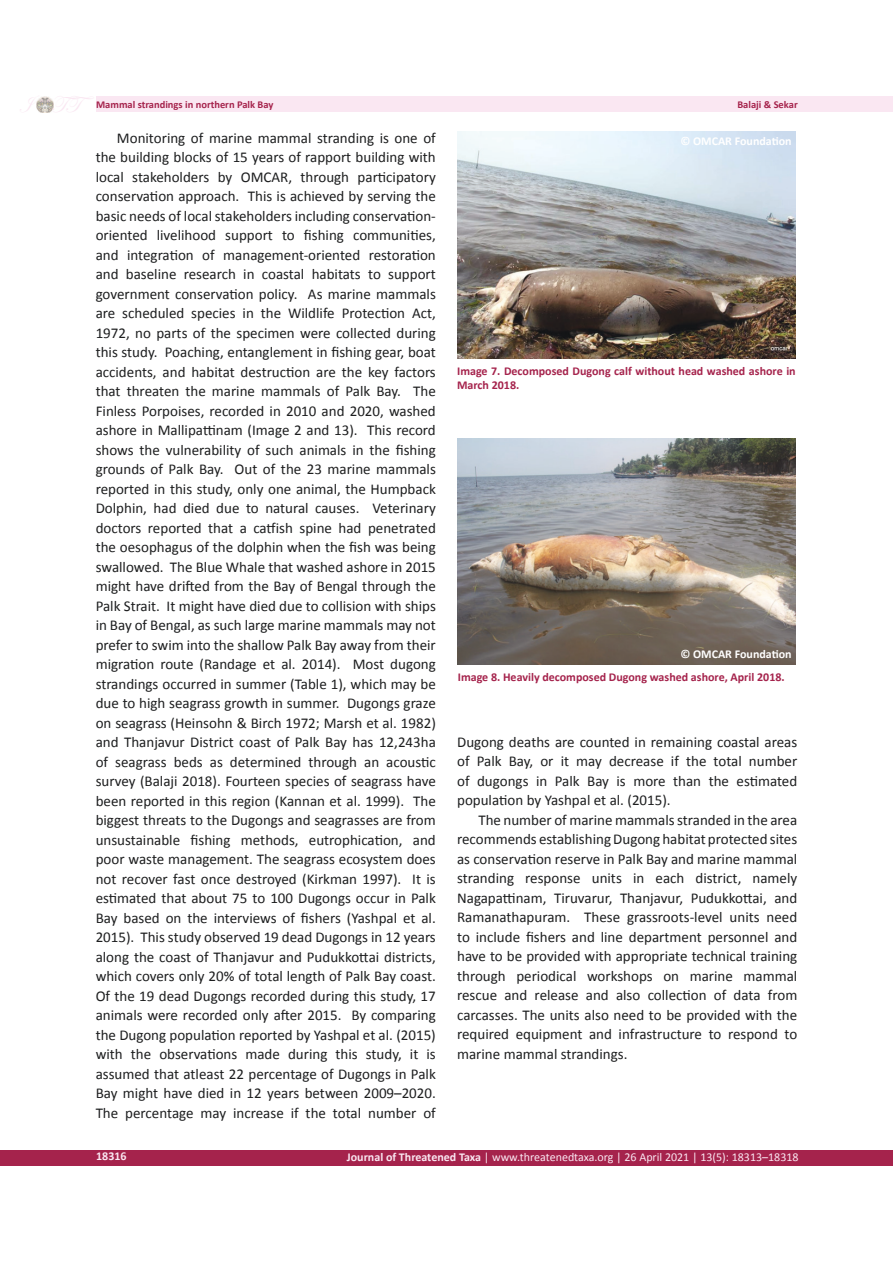
<style>
.page{position:relative;width:893px;height:1263px;background:#fff}
.page>*{position:absolute;margin:0;border:0;box-sizing:border-box;transform-origin:0 0}
.t1{font:15px/19.5px "Calibri";color:#1d1e1f;text-align:justify}
.t2{font:15px "Calibri 2";color:#1d1e1f}
.t3{font:700 12px/14.4px "Calibri";color:#a5234c}
.t4{font:12px "Calibri 2";color:#fae7f2}
.t5{font:700 12px "Calibri";color:#fff}
.t6{font:700 12px "Calibri";color:#fae7f2}
.t7{font:10.5px "Calibri Bold 2";color:#a5234c}
.s1{font-family:"Calibri Bold 2"}
</style>
<div class="page">
<div style="left:96px;top:97px;width:797px;height:15px;background:#fae7f2"></div>
<div style="left:0;top:1150px;width:893px;height:16px;background:#a5234c"></div>
<img style="left:37px;top:96px;width:17px;height:16px">
<img style="left:457px;top:132px;width:339px;height:226px">
<img style="left:457px;top:438px;width:339px;height:227px">
<p class="t7" style="left:96px;top:97px;width:179px">Mammal strandings in northern Palk Bay</p>
<p class="t7" style="left:737px;top:97px;width:62px">Balaji &amp; Sekar</p>
<p class="t2" style="left:117px;top:128px;width:320px">Monitoring of marine mammal stranding is one of</p>
<p class="t1" style="left:96px;top:147px;width:342px">the building blocks of 15 years of rapport building with local stakeholders by OMCAR, through participatory conservation approach. This is achieved by serving the basic needs of local stakeholders including conservation&shy;oriented livelihood support to fishing communities, and integration of management-oriented restoration and baseline research in coastal habitats to support government conservation policy. As marine mammals are scheduled species in the Wildlife Protection Act, 1972, no parts of the specimen were collected during this study. Poaching, entanglement in fishing gear, boat accidents, and habitat destruction are the key factors that threaten the marine mammals of Palk Bay. The Finless Porpoises, recorded in 2010 and 2020, washed ashore in Mallipattinam (Image 2 and 13). This record shows the vulnerability of such animals in the fishing grounds of Palk Bay. Out of the 23 marine mammals reported in this study, only one animal, the Humpback Dolphin, had died due to natural causes. Veterinary doctors reported that a catfish spine had penetrated the oesophagus of the dolphin when the fish was being swallowed. The Blue Whale that washed ashore in 2015 might have drifted from the Bay of Bengal through the Palk Strait. It might have died due to collision with ships in Bay of Bengal, as such large marine mammals may not prefer to swim into the shallow Palk Bay away from their migration route (Randage et al. 2014). Most dugong strandings occurred in summer (Table 1), which may be due to high seagrass growth in summer. Dugongs graze on seagrass (Heinsohn &amp; Birch 1972; Marsh et al. 1982) and Thanjavur District coast of Palk Bay has 12,243ha of seagrass beds as determined through an acoustic survey (Balaji 2018). Fourteen species of seagrass have been reported in this region (Kannan et al. 1999). The biggest threats to the Dugongs and seagrasses are from unsustainable fishing methods, eutrophication, and poor waste management. The seagrass ecosystem does not recover fast once destroyed (Kirkman 1997). It is estimated that about 75 to 100 Dugongs occur in Palk Bay based on the interviews of fishers (Yashpal et al.<br>2015). This study observed 19 dead Dugongs in 12 years along the coast of Thanjavur and Pudukkottai districts, which covers only 20% of total length of Palk Bay coast.<br>Of the 19 dead Dugongs recorded during this study, 17 animals were recorded only after 2015. By comparing the Dugong population reported by Yashpal et al. (2015) with the observations made during this study, it is assumed that atleast 22 percentage of Dugongs in Palk Bay might have died in 12 years between 2009–2020.<br>The percentage may increase if the total number of</p>
<p class="t5" style="left:680px;top:133px;width:113px">© OMCAR Foundation</p>
<p class="t3" style="left:457px;top:364px;width:340px">Image 7. Decomposed Dugong calf without head washed ashore in<br>March 2018.</p>
<p class="t5" style="left:680px;top:646px;width:113px">© OMCAR Foundation</p>
<p class="t3" style="left:458px;top:670px;width:328px">Image 8. Heavily decomposed Dugong washed ashore, April 2018.</p>
<p class="t1" style="left:457px;top:732px;width:342px">Dugong deaths are counted in remaining coastal areas of Palk Bay, or it may decrease if the total number of dugongs in Palk Bay is more than the estimated population by Yashpal et al. (2015).</p>
<p class="t1" style="left:457px;top:810px;width:342px;text-indent:21px">The number of marine mammals stranded in the area recommends establishing Dugong habitat protected sites as conservation reserve in Palk Bay and marine mammal stranding response units in each district, namely Nagapattinam, Tiruvarur, Thanjavur, Pudukkottai, and Ramanathapuram. These grassroots-level units need to include fishers and line department personnel and have to be provided with appropriate technical training through periodical workshops on marine mammal rescue and release and also collection of data from carcasses. The units also need to be provided with the required equipment and infrastructure to respond to</p>
<p class="t2" style="left:457px;top:1044px;width:172px">marine mammal strandings.</p>
<p class="t6" style="left:96px;top:1149px;width:32px">18316</p>
<p class="t4" style="left:347px;top:1150px;width:453px"><span class="s1">Journal of Threatened Taxa</span> | www.threatenedtaxa.org | 26 April 2021 | 13(5): 18313–18318</p>
</div>
